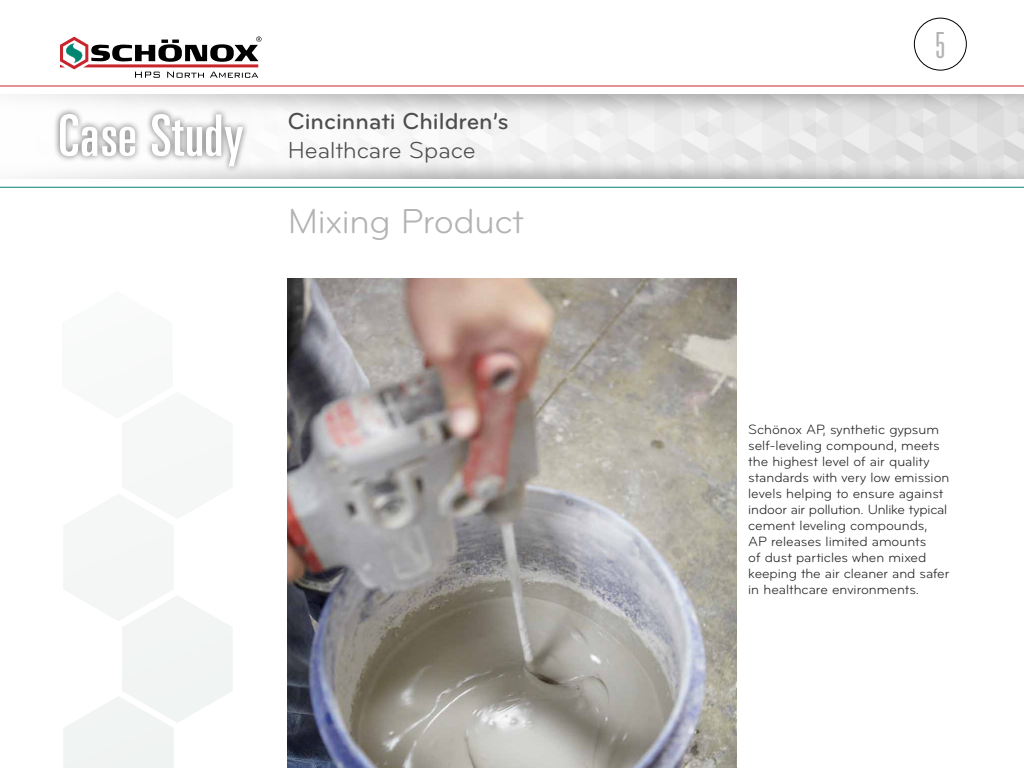
<style>
.page{position:relative;width:1024px;height:768px;background:#fff}
.page>*{position:absolute;margin:0;border:0;box-sizing:border-box;transform-origin:0 0}
.t1{font:36px "Bryant LG";letter-spacing:-.01em;color:#b3b3b3}
.t2{font:300 ultra-condensed 36px "Univers";color:#b3b3b3}
.t3{font:500 24px "Bryant LG";color:#4d4d4d}
.t4{font:24px "Bryant LG";color:#4d4d4d}
.t5{font:14px/16px "Bryant LG";color:#262626}
</style>
<div class="page">
<div style="left:53px;top:107px;width:196px;height:66px;background:#000;opacity:.6"></div>
<svg style="left:60px;top:114px;width:183px;height:52px"></svg>
<hr style="left:0;top:86px;width:1024px;height:1px;background:#c9252c">
<hr style="left:0;top:187px;width:1024px;height:1px;background:#008670">
<img style="left:288px;top:278px;width:448px;height:490px">
<div style="left:914px;top:18px;width:52px;height:52px;border:1px solid #000;border-radius:50%"></div>
<svg style="left:63px;top:475px;width:170px;height:293px"></svg>
<svg style="left:60px;top:36px;width:202px;height:42px"></svg>
<h2 class="t3" style="left:288px;top:106px;width:222px">Cincinnati Children’s</h2>
<h2 class="t4" style="left:288px;top:136px;width:189px">Healthcare Space</h2>
<h1 class="t1" style="left:288px;top:200px;width:238px">Mixing Product</h1>
<h1 class="t2" style="left:935px;top:26px;width:11px">5</h1>
<p class="t5" style="left:748px;top:421px;width:203px">Schönox AP, synthetic gypsum self-leveling compound, meets the highest level of air quality standards with very low emission levels helping to ensure against indoor air pollution. Unlike typical cement leveling compounds,<br>AP releases limited amounts<br>of dust particles when mixed keeping the air cleaner and safer in healthcare environments.</p>
</div>
